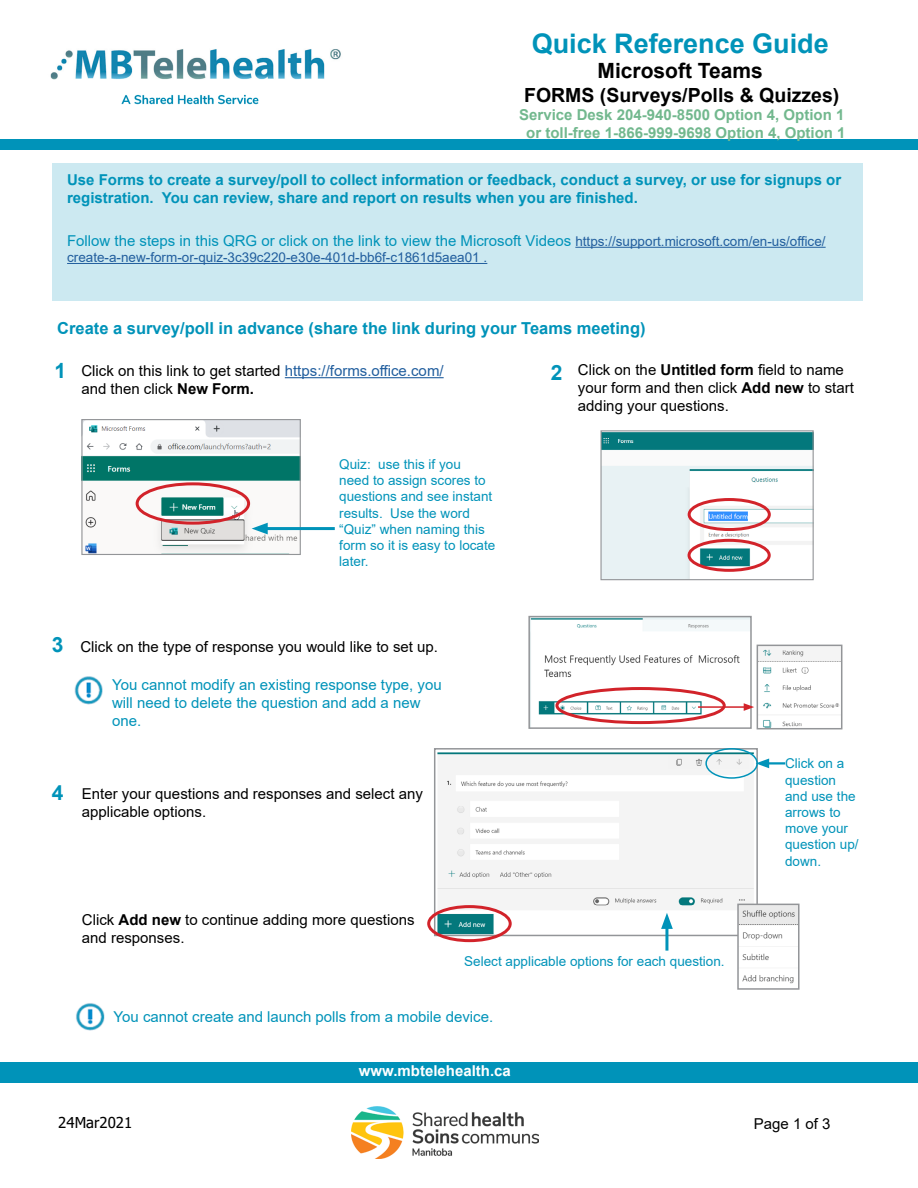
<style>
.page{position:relative;width:918px;height:1188px;background:#fff}
.page>*{position:absolute;margin:0;border:0;box-sizing:border-box;transform-origin:0 0}
.t1{font:700 27px "Arial";color:#0093b9}
.t2{font:700 21px "Arial";color:#000}
.t3{font:700 21px "Arial";color:#0093b9}
.t4{font:700 19.5px "Arial";color:#000}
.t5{font:700 16.5px "Arial";color:#0093b9}
.t6{font:15px/18px "Arial";color:#000}
.t7{font:15px/18px "Arial";color:#0093b9}
.t8{font:700 15px/18px "Arial";color:#0093b9}
.t9{font:700 15px/18px "Arial";color:#72b88e;text-align:center}
.t10{font:700 15px "Arial";color:#fff}
.t11{font:15px "Tahoma";color:#000}
.t12{font:13.5px/16.2px "Arial";color:#0093b9}
.t13{font:13.5px "Arial";color:#215e9e}
.s1{font-size:13.5px;color:#215e9e}
.s2{color:#215e9e}
.s3{font-weight:700}
</style>
<div class="page">
<div style="left:0;top:139px;width:918px;height:11px;background:#0093b9"></div>
<div style="left:0;top:1062px;width:918px;height:21px;background:#0093b9"></div>
<img style="left:50px;top:49px;width:291px;height:31px">
<img style="left:121px;top:94px;width:138px;height:11px">
<img style="left:351px;top:1106px;width:188px;height:53px">
<div style="left:52px;top:163px;width:810px;height:137px;background:#cce9f1"></div>
<hr style="left:575px;top:247px;width:251px;height:1px;background:#215e9e">
<hr style="left:67px;top:263px;width:420px;height:1px;background:#215e9e">
<hr style="left:285px;top:377px;width:159px;height:1px;background:#215e9e">
<img style="left:83px;top:421px;width:216px;height:132px">
<div style="left:81px;top:419px;width:220px;height:136px;border:1px solid #939598"></div>
<div style="left:136px;top:482px;width:114px;height:43px;border:3px solid #d2232a;border-radius:50%"></div>
<hr style="left:262px;top:527px;width:73px;height:3px;background:#0093b9">
<svg style="left:252px;top:523px;width:16px;height:11px"></svg>
<img style="left:531px;top:619px;width:218px;height:106px">
<div style="left:528px;top:616px;width:224px;height:113px;border:2px solid #939598"></div>
<div style="left:555px;top:687px;width:171px;height:37px;border:3px solid #d2232a;border-radius:50%"></div>
<img style="left:437px;top:751px;width:318px;height:182px">
<div style="left:434px;top:748px;width:324px;height:188px;border:2px solid #939598"></div>
<div style="left:427px;top:905px;width:85px;height:37px;border:3px solid #d2232a;border-radius:50%"></div>
<div style="left:705px;top:748px;width:53px;height:31px;border:2px solid #0093b9;border-radius:50%"></div>
<hr style="left:665px;top:923px;width:3px;height:28px;background:#0093b9">
<svg style="left:661px;top:913px;width:12px;height:16px"></svg>
<img style="left:740px;top:907px;width:57px;height:77px">
<div style="left:737px;top:904px;width:63px;height:86px;border:2px solid #939598"></div>
<img style="left:760px;top:648px;width:79px;height:78px">
<div style="left:757px;top:645px;width:85px;height:84px;border:2px solid #939598"></div>
<hr style="left:698px;top:706px;width:48px;height:2px;background:#d2232a">
<svg style="left:744px;top:703px;width:10px;height:8px"></svg>
<img style="left:74px;top:676px;width:29px;height:29px">
<hr style="left:765px;top:762px;width:20px;height:3px;background:#0093b9">
<svg style="left:756px;top:759px;width:13px;height:9px"></svg>
<img style="left:602px;top:432px;width:210px;height:146px">
<div style="left:600px;top:430px;width:214px;height:150px;border:1px solid #939598"></div>
<div style="left:688px;top:498px;width:83px;height:33px;border:3px solid #d2232a;border-radius:50%"></div>
<div style="left:688px;top:539px;width:83px;height:33px;border:3px solid #d2232a;border-radius:50%"></div>
<img style="left:76px;top:1003px;width:29px;height:28px">
<h1 class="t1" style="left:532px;top:24px;width:299px">Quick Reference Guide</h1>
<h2 class="t2" style="left:598px;top:56px;width:167px">Microsoft Teams</h2>
<h3 class="t4" style="left:524px;top:81px;width:317px">FORMS (Surveys/Polls &amp; Quizzes)</h3>
<p class="t9" style="left:519px;top:106px;width:328px">Service Desk 204-940-8500 Option 4, Option 1 or toll-free 1-866-999-9698 Option 4, Option 1</p>
<p class="t8" style="left:67px;top:171px;width:776px">Use Forms to create a survey/poll to collect information or feedback, conduct a survey, or use for signups or registration. You can review, share and report on results when you are finished.</p>
<p class="t7" style="left:67px;top:231px;width:760px">Follow the steps in this QRG or click on the link to view the Microsoft Videos <span class="s1">https://support.microsoft.com/en-us/office/</span></p>
<p class="t13" style="left:67px;top:248px;width:422px">create-a-new-form-or-quiz-3c39c220-e30e-401d-bb6f-c1861d5aea01 .</p>
<p class="t5" style="left:57px;top:317px;width:590px">Create a survey/poll in advance (share the link during your Teams meeting)</p>
<p class="t3" style="left:54px;top:356px;width:13px">1</p>
<p class="t6" style="left:81px;top:362px;width:364px">Click on this link to get started <span class="s2">https://forms.office.com/ </span>and then click <span class="s3">New Form.</span></p>
<p class="t3" style="left:551px;top:358px;width:13px">2</p>
<p class="t6" style="left:578px;top:361px;width:277px">Click on the <span class="s3">Untitled form</span> field to name your form and then click <span class="s3">Add new</span> to start adding your questions.</p>
<p class="t12" style="left:339px;top:456px;width:158px">Quiz: use this if you<br>need to assign scores to questions and see instant results. Use the word “Quiz” when naming this form so it is easy to locate later.</p>
<p class="t3" style="left:52px;top:630px;width:13px">3</p>
<p class="t6" style="left:80px;top:637px;width:359px">Click on the type of response you would like to set up.</p>
<p class="t7" style="left:112px;top:676px;width:331px">You cannot modify an existing response type, you will need to delete the question and add a new one.</p>
<p class="t3" style="left:52px;top:778px;width:13px">4</p>
<p class="t6" style="left:82px;top:785px;width:343px">Enter your questions and responses and select any applicable options.</p>
<p class="t6" style="left:82px;top:911px;width:334px">Click <span class="s3">Add new</span> to continue adding more questions and responses.</p>
<p class="t12" style="left:464px;top:953px;width:262px">Select applicable options for each question.</p>
<p class="t7" style="left:114px;top:1008px;width:381px">You cannot create and launch polls from a mobile device.</p>
<p class="t11" style="left:58px;top:1112px;width:75px">24Mar2021</p>
<p class="t10" style="left:359px;top:1060px;width:153px">www.mbtelehealth.ca</p>
<p class="t12" style="left:785px;top:755px;width:75px">Click on a question and use the arrows to move your question up/ down.</p>
<p class="t6" style="left:754px;top:1115px;width:78px">Page 1 of 3</p>
</div>
